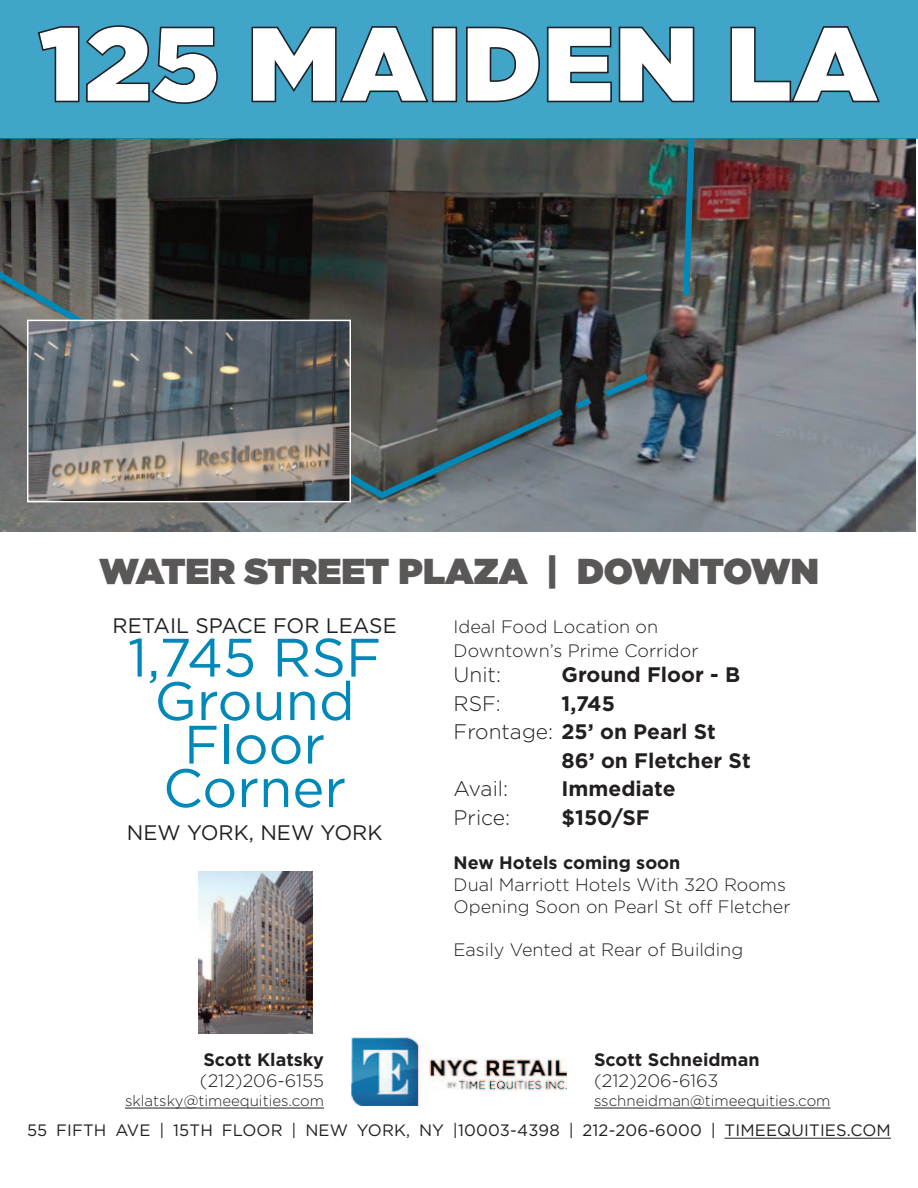
<style>
.page{position:relative;width:918px;height:1188px;background:#fff}
.page>*{position:absolute;margin:0;border:0;box-sizing:border-box;transform-origin:0 0}
.t1{font:54px/43.5px "Gotham";color:#0088b8;text-align:center}
.t2{font:900 36px "Gotham";color:rgb(35 31 32/.75)}
.t3{font:700 21px "Gotham";color:#231f20}
.t4{font:21px "Gotham";color:#231f20}
.t5{font:300 21px "Gotham";color:#231f20}
.t6{font:300 18px "Gotham";color:#231f20}
.t7{font:700 18px "Gotham";color:#231f20}
.t8{font:16.5px "Gotham";letter-spacing:.01em;color:#231f20}
.t9{font:300 15px "Gotham";color:#231f20}
.s1{font-weight:300}
</style>
<div class="page">
<img style="left:0;top:139px;width:915px;height:392px">
<div style="left:0;top:0;width:918px;height:139px;background:#40a5c9"></div>
<img style="left:351px;top:1037px;width:216px;height:68px">
<hr style="left:725px;top:1138px;width:166px;height:1px;background:#231f20">
<hr style="left:594px;top:1108px;width:237px;height:1px;background:#231f20">
<hr style="left:125px;top:1108px;width:199px;height:1px;background:#231f20">
<svg style="left:38px;top:25px;width:180px;height:79px"></svg>
<svg style="left:251px;top:26px;width:444px;height:77px"></svg>
<svg style="left:730px;top:26px;width:150px;height:77px"></svg>
<img style="left:198px;top:872px;width:115px;height:162px">
<svg style="left:0;top:256px;width:570px;height:246px;background:#454948"></svg>
<img style="left:30px;top:323px;width:318px;height:176px">
<div style="left:27px;top:320px;width:324px;height:182px;border:2px solid #fff"></div>
<svg style="left:569px;top:369px;width:86px;height:45px;background:#475257"></svg>
<svg style="left:680px;top:138px;width:18px;height:163px;background:#36626f"></svg>
<p class="t2" style="left:99px;top:558px;width:721px">WATER STREET PLAZA | DOWNTOWN</p>
<p class="t4" style="left:113px;top:614px;width:286px">RETAIL SPACE FOR LEASE</p>
<p class="t1" style="left:128px;top:636px;width:255px">1,745 RSF<br>Ground<br>Floor</p>
<p class="t1" style="left:163px;top:767px;width:185px">Corner</p>
<p class="t4" style="left:127px;top:821px;width:257px">NEW YORK, NEW YORK</p>
<p class="t7" style="left:203px;top:1052px;width:122px">Scott Klatsky</p>
<p class="t6" style="left:200px;top:1074px;width:126px">(212)206-6155</p>
<p class="t9" style="left:125px;top:1095px;width:200px">sklatsky@timeequities.com</p>
<p class="t6" style="left:454px;top:620px;width:206px">Ideal Food Location on</p>
<p class="t6" style="left:454px;top:644px;width:246px">Downtown’s Prime Corridor</p>
<p class="t5" style="left:454px;top:667px;width:49px">Unit:</p>
<p class="t3" style="left:562px;top:667px;width:180px">Ground Floor - B</p>
<p class="t5" style="left:454px;top:696px;width:49px">RSF:</p>
<p class="t3" style="left:562px;top:696px;width:55px">1,745</p>
<p class="t3" style="left:454px;top:724px;width:264px"><span class="s1">Frontage:</span> 25’ on Pearl St</p>
<p class="t3" style="left:562px;top:753px;width:191px">86’ on Fletcher St</p>
<p class="t5" style="left:454px;top:781px;width:56px">Avail:</p>
<p class="t3" style="left:562px;top:781px;width:115px">Immediate</p>
<p class="t5" style="left:454px;top:810px;width:58px">Price:</p>
<p class="t3" style="left:562px;top:810px;width:89px">$150/SF</p>
<p class="t7" style="left:454px;top:856px;width:228px">New Hotels coming soon</p>
<p class="t6" style="left:454px;top:878px;width:334px">Dual Marriott Hotels With 320 Rooms</p>
<p class="t6" style="left:454px;top:899px;width:339px">Opening Soon on Pearl St off Fletcher</p>
<p class="t6" style="left:454px;top:943px;width:291px">Easily Vented at Rear of Building</p>
<p class="t7" style="left:594px;top:1052px;width:167px">Scott Schneidman</p>
<p class="t6" style="left:594px;top:1074px;width:126px">(212)206-6163</p>
<p class="t9" style="left:594px;top:1095px;width:238px">sschneidman@timeequities.com</p>
<p class="t8" style="left:27px;top:1121px;width:865px">55 FIFTH AVE | 15TH FLOOR | NEW YORK, NY |10003-4398 | 212-206-6000 | TIMEEQUITIES.COM</p>
</div>
